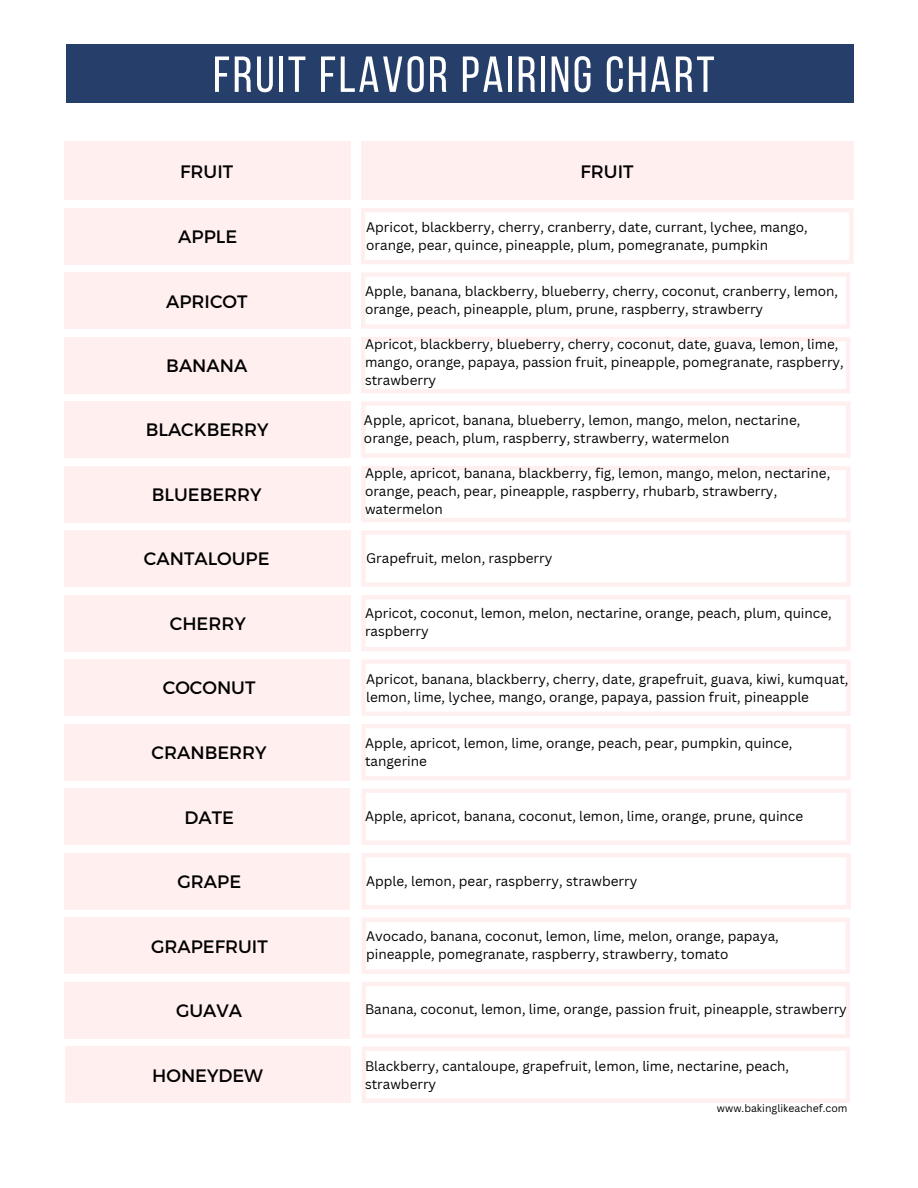
<style>
.page{position:relative;width:918px;height:1188px;background:#fff}
.page>*{position:absolute;margin:0;border:0;box-sizing:border-box;transform-origin:0 0}
.t1{font:50.55px "Bebas Neue";letter-spacing:.05em;color:#fff}
.t2{font:18px "Montserrat";color:#000}
.t3{font:13.5px/18px "Canva Sans";color:#000}
.t4{font:10.5px "Canva Sans";color:#000}
</style>
<div class="page">
<div style="left:64px;top:141px;width:287px;height:59px;background:#ffefef"></div>
<div style="left:361px;top:141px;width:493px;height:59px;background:#ffefef"></div>
<svg style="left:361px;top:208px;width:492px;height:56px"></svg>
<div style="left:64px;top:208px;width:287px;height:56px;background:#ffefef"></div>
<svg style="left:361px;top:273px;width:489px;height:56px"></svg>
<div style="left:64px;top:272px;width:287px;height:57px;background:#ffefef"></div>
<svg style="left:361px;top:337px;width:489px;height:56px"></svg>
<div style="left:64px;top:337px;width:287px;height:56px;background:#ffefef"></div>
<svg style="left:361px;top:402px;width:489px;height:56px"></svg>
<div style="left:64px;top:401px;width:287px;height:57px;background:#ffefef"></div>
<svg style="left:361px;top:466px;width:489px;height:56px"></svg>
<div style="left:64px;top:466px;width:287px;height:56px;background:#ffefef"></div>
<svg style="left:361px;top:531px;width:489px;height:56px"></svg>
<div style="left:64px;top:531px;width:287px;height:56px;background:#ffefef"></div>
<svg style="left:361px;top:595px;width:489px;height:56px"></svg>
<div style="left:64px;top:595px;width:287px;height:56px;background:#ffefef"></div>
<svg style="left:362px;top:660px;width:489px;height:56px"></svg>
<div style="left:64px;top:660px;width:286px;height:56px;background:#ffefef"></div>
<svg style="left:362px;top:724px;width:489px;height:56px"></svg>
<div style="left:64px;top:724px;width:286px;height:56px;background:#ffefef"></div>
<svg style="left:362px;top:789px;width:489px;height:56px"></svg>
<div style="left:64px;top:789px;width:286px;height:56px;background:#ffefef"></div>
<svg style="left:362px;top:853px;width:489px;height:56px"></svg>
<div style="left:64px;top:853px;width:286px;height:56px;background:#ffefef"></div>
<svg style="left:362px;top:918px;width:488px;height:56px"></svg>
<div style="left:65px;top:918px;width:285px;height:56px;background:#ffefef"></div>
<svg style="left:362px;top:982px;width:488px;height:56px"></svg>
<div style="left:65px;top:982px;width:285px;height:56px;background:#ffefef"></div>
<svg style="left:362px;top:1047px;width:488px;height:56px"></svg>
<div style="left:65px;top:1047px;width:285px;height:56px;background:#ffefef"></div>
<div style="left:66px;top:44px;width:788px;height:59px;background:#253f6a"></div>
<h1 class="t1" style="left:213px;top:47px;width:503px">FRUIT FLAVOR PAIRING CHART</h1>
<h2 class="t2" style="left:180px;top:161px;width:54px">FRUIT</h2>
<h2 class="t2" style="left:581px;top:161px;width:54px">FRUIT</h2>
<h2 class="t2" style="left:178px;top:225px;width:60px">APPLE</h2>
<h2 class="t2" style="left:166px;top:290px;width:83px">APRICOT</h2>
<h2 class="t2" style="left:166px;top:354px;width:83px">BANANA</h2>
<h2 class="t2" style="left:146px;top:419px;width:125px">BLACKBERRY</h2>
<h2 class="t2" style="left:152px;top:484px;width:111px">BLUEBERRY</h2>
<h2 class="t2" style="left:144px;top:548px;width:127px">CANTALOUPE</h2>
<h2 class="t2" style="left:170px;top:613px;width:78px">CHERRY</h2>
<h2 class="t2" style="left:163px;top:677px;width:94px">COCONUT</h2>
<h2 class="t2" style="left:152px;top:742px;width:117px">CRANBERRY</h2>
<h2 class="t2" style="left:184px;top:806px;width:51px">DATE</h2>
<h2 class="t2" style="left:177px;top:871px;width:65px">GRAPE</h2>
<h2 class="t2" style="left:151px;top:935px;width:118px">GRAPEFRUIT</h2>
<h2 class="t2" style="left:176px;top:1000px;width:68px">GUAVA</h2>
<h2 class="t2" style="left:152px;top:1064px;width:112px">HONEYDEW</h2>
<p class="t3" style="left:366px;top:218px;width:443px">Apricot, blackberry, cherry, cranberry, date, currant, lychee, mango, orange, pear, quince, pineapple, plum, pomegranate, pumpkin</p>
<p class="t3" style="left:365px;top:282px;width:475px">Apple, banana, blackberry, blueberry, cherry, coconut, cranberry, lemon, orange, peach, pineapple, plum, prune, raspberry, strawberry</p>
<p class="t3" style="left:365px;top:335px;width:480px">Apricot, blackberry, blueberry, cherry, coconut, date, guava, lemon, lime, mango, orange, papaya, passion fruit, pineapple, pomegranate, raspberry, strawberry</p>
<p class="t3" style="left:364px;top:411px;width:438px">Apple, apricot, banana, blueberry, lemon, mango, melon, nectarine, orange, peach, plum, raspberry, strawberry, watermelon</p>
<p class="t3" style="left:365px;top:464px;width:467px">Apple, apricot, banana, blackberry, fig, lemon, mango, melon, nectarine, orange, peach, pear, pineapple, raspberry, rhubarb, strawberry, watermelon</p>
<p class="t3" style="left:366px;top:549px;width:188px">Grapefruit, melon, raspberry</p>
<p class="t3" style="left:365px;top:604px;width:468px">Apricot, coconut, lemon, melon, nectarine, orange, peach, plum, quince, raspberry</p>
<p class="t3" style="left:366px;top:670px;width:484px">Apricot, banana, blackberry, cherry, date, grapefruit, guava, kiwi, kumquat, lemon, lime, lychee, mango, orange, papaya, passion fruit, pineapple</p>
<p class="t3" style="left:365px;top:734px;width:429px">Apple, apricot, lemon, lime, orange, peach, pear, pumpkin, quince, tangerine</p>
<p class="t3" style="left:365px;top:807px;width:440px">Apple, apricot, banana, coconut, lemon, lime, orange, prune, quince</p>
<p class="t3" style="left:366px;top:872px;width:273px">Apple, lemon, pear, raspberry, strawberry</p>
<p class="t3" style="left:366px;top:927px;width:414px">Avocado, banana, coconut, lemon, lime, melon, orange, papaya, pineapple, pomegranate, raspberry, strawberry, tomato</p>
<p class="t3" style="left:365px;top:1000px;width:483px">Banana, coconut, lemon, lime, orange, passion fruit, pineapple, strawberry</p>
<p class="t3" style="left:365px;top:1057px;width:426px">Blackberry, cantaloupe, grapefruit, lemon, lime, nectarine, peach, strawberry</p>
<p class="t4" style="left:717px;top:1102px;width:132px">www.bakinglikeachef.com</p>
</div>
